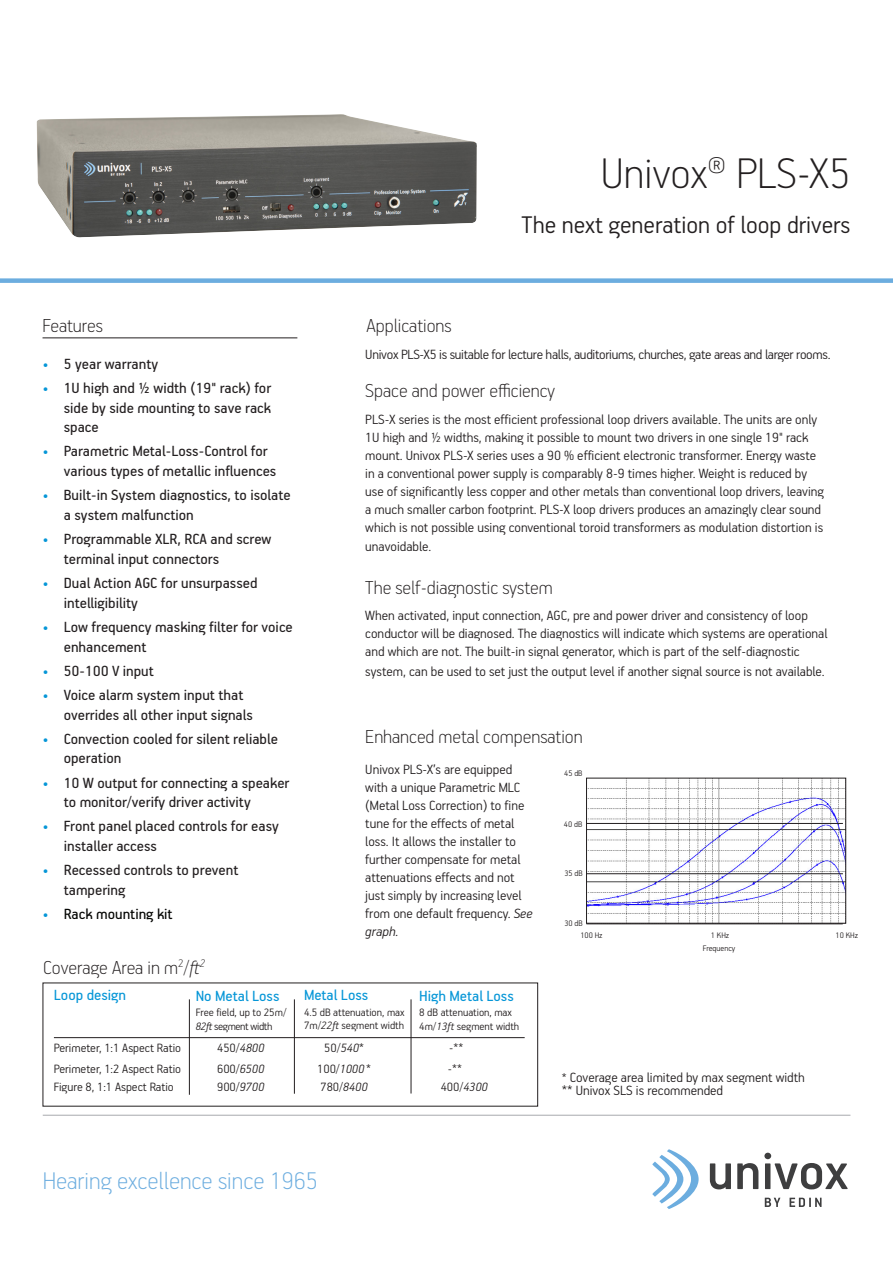
<style>
.page{position:relative;width:893px;height:1263px;background:#fff}
.page>*{position:absolute;margin:0;border:0;box-sizing:border-box;transform-origin:0 0}
.t1{font:100 48px "PF Handbook Pro";color:#231f20}
.t2{font:300 27px "PF Handbook Pro";color:#231f20}
.t3{font:100 27px "PF Handbook Pro";color:#6caddf}
.t4{font:100 21px "PF Handbook Pro";color:#231f20}
.t5{font:16.5px/19.8px "PF Handbook Pro";color:#231f20}
.t6{font:16.5px "PF Handbook Pro";color:#0696d7}
.t7{font:16.5px "PF Handbook Pro";color:#040503}
.t8{font:300 15px/18px "PF Handbook Pro";color:#231f20}
.t9{font:300 15px "PF Handbook Pro";letter-spacing:-.02em;color:#231f20}
.t10{font:300 13.5px "PF Handbook Pro";color:#231f20}
.t11{font:300 12px/13.5px "PF Handbook Pro";color:#231f20}
.t12{font:300 9px/11.6px "PF Handbook Pro";color:#231f20}
.s1{color:#0696d7}
.s2{font-style:italic}
.s3{font-size:13.5px}
</style>
<div class="page">
<hr style="left:43px;top:1115px;width:807px;height:1px;background:#a8a9ad">
<div style="left:0;top:278px;width:893px;height:5px;background:#6caddf"></div>
<svg style="left:710px;top:1163px;width:21px;height:26px"></svg>
<svg style="left:737px;top:1163px;width:21px;height:26px"></svg>
<svg style="left:764px;top:1153px;width:84px;height:36px"></svg>
<svg style="left:652px;top:1149px;width:47px;height:60px"></svg>
<svg style="left:765px;top:1198px;width:15px;height:9px"></svg>
<svg style="left:789px;top:1198px;width:32px;height:9px"></svg>
<hr style="left:43px;top:337px;width:254px;height:1px;background:#231f20">
<img style="left:37px;top:114px;width:440px;height:123px">
<hr style="left:189px;top:999px;width:1px;height:96px;background:#231f20">
<hr style="left:294px;top:999px;width:1px;height:95px;background:#231f20">
<hr style="left:411px;top:999px;width:1px;height:94px;background:#231f20">
<hr style="left:54px;top:1037px;width:471px;height:1px;background:#231f20">
<img style="left:588px;top:780px;width:256px;height:141px">
<div style="left:586px;top:778px;width:260px;height:145px;border:1px solid #231f20"></div>
<hr style="left:586px;top:923px;width:257px;height:1px;background:#231f20">
<hr style="left:586px;top:873px;width:257px;height:1px;background:#231f20">
<hr style="left:586px;top:823px;width:257px;height:1px;background:#231f20">
<h1 class="t1" style="left:601px;top:144px;width:251px">Univox® PLS-X5</h1>
<h2 class="t2" style="left:522px;top:208px;width:330px">The next generation of loop drivers</h2>
<h3 class="t4" style="left:43px;top:313px;width:62px">Features</h3>
<p class="t5" style="left:43px;top:353px;width:117px"><span class="s1">•</span> 5 year warranty</p>
<p class="t5" style="left:64px;top:377px;width:209px;text-align:justify;text-indent:-21px"><span class="s1">•</span> 1U high and ½ width (19" rack) for side by side mounting to save rack space</p>
<p class="t5" style="left:64px;top:441px;width:214px;text-indent:-21px"><span class="s1">•</span> Parametric Metal-Loss-Control for various types of metallic influences</p>
<p class="t5" style="left:64px;top:485px;width:228px;text-indent:-21px"><span class="s1">•</span> Built-in System diagnostics, to isolate a system malfunction</p>
<p class="t5" style="left:64px;top:529px;width:209px;text-indent:-21px"><span class="s1">•</span> Programmable XLR, RCA and screw terminal input connectors</p>
<p class="t5" style="left:64px;top:572px;width:195px;text-indent:-21px"><span class="s1">•</span> Dual Action AGC for unsurpassed intelligibility</p>
<p class="t5" style="left:64px;top:616px;width:231px;text-indent:-21px"><span class="s1">•</span> Low frequency masking filter for voice enhancement</p>
<p class="t5" style="left:43px;top:660px;width:113px"><span class="s1">•</span> 50-100 V input</p>
<p class="t5" style="left:64px;top:684px;width:191px;text-indent:-21px"><span class="s1">•</span> Voice alarm system input that overrides all other input signals</p>
<p class="t5" style="left:64px;top:728px;width:216px;text-indent:-21px"><span class="s1">•</span> Convection cooled for silent reliable operation</p>
<p class="t5" style="left:64px;top:772px;width:227px;text-indent:-21px"><span class="s1">•</span> 10 W output for connecting a speaker to monitor/verify driver activity</p>
<p class="t5" style="left:64px;top:816px;width:217px;text-indent:-21px"><span class="s1">•</span> Front panel placed controls for easy installer access</p>
<p class="t5" style="left:64px;top:860px;width:176px;text-indent:-21px"><span class="s1">•</span> Recessed controls to prevent tampering</p>
<p class="t7" style="left:43px;top:904px;width:132px"><span class="s1">•</span> Rack mounting kit</p>
<h3 class="t4" style="left:367px;top:313px;width:87px">Applications</h3>
<p class="t9" style="left:365px;top:345px;width:467px">Univox PLS-X5 is suitable for lecture halls, auditoriums, churches, gate areas and larger rooms.</p>
<h3 class="t4" style="left:365px;top:378px;width:191px">Space and power efficiency</h3>
<p class="t8" style="left:365px;top:409px;width:460px">PLS-X series is the most efficient professional loop drivers available. The units are only 1U high and ½ widths, making it possible to mount two drivers in one single 19" rack mount. Univox PLS-X series uses a 90 % efficient electronic transformer. Energy waste in a conventional power supply is comparably 8-9 times higher. Weight is reduced by use of significantly less copper and other metals than conventional loop drivers, leaving a much smaller carbon footprint. PLS-X loop drivers produces an amazingly clear sound which is not possible using conventional toroid transformers as modulation distortion is</p>
<p class="t8" style="left:365px;top:537px;width:68px">unavoidable.</p>
<h3 class="t4" style="left:365px;top:574px;width:189px">The self-diagnostic system</h3>
<p class="t8" style="left:365px;top:606px;width:464px">When activated, input connection, AGC, pre and power driver and consistency of loop conductor will be diagnosed. The diagnostics will indicate which systems are operational and which are not. The built-in signal generator, which is part of the self-diagnostic</p>
<p class="t8" style="left:365px;top:662px;width:461px">system, can be used to set just the output level if another signal source is not available.</p>
<h3 class="t4" style="left:365px;top:724px;width:219px">Enhanced metal compensation</h3>
<p class="t8" style="left:365px;top:760px;width:169px">Univox PLS-X’s are equipped with a unique Parametric MLC (Metal Loss Correction) to fine tune for the effects of metal loss. It allows the installer to further compensate for metal attenuations effects and not just simply by increasing level from one default frequency. <span class="s2">See graph.</span></p>
<p class="t12" style="left:564px;top:767px;width:20px">45 dB</p>
<p class="t12" style="left:564px;top:818px;width:20px">40 dB</p>
<p class="t12" style="left:564px;top:867px;width:20px">35 dB</p>
<p class="t12" style="left:580px;top:917px;width:24px;text-indent:-16px">30 dB<br>100 Hz</p>
<p class="t12" style="left:711px;top:929px;width:20px">1 KHz</p>
<p class="t12" style="left:835px;top:929px;width:24px">10 KHz</p>
<p class="t12" style="left:703px;top:942px;width:34px">Frequency</p>
<h3 class="t4" style="left:43px;top:955px;width:163px">Coverage Area in m<sup>2</sup>/<span class="s2">ft</span><sup>2</sup></h3>
<p class="t6" style="left:54px;top:985px;width:74px">Loop design</p>
<p class="t6" style="left:196px;top:985px;width:85px">No Metal Loss</p>
<p class="t11" style="left:196px;top:1005px;width:92px">Free field, up to 25m/<br><span class="s2">82ft</span> segment width</p>
<p class="t6" style="left:304px;top:985px;width:66px">Metal Loss</p>
<p class="t11" style="left:304px;top:1005px;width:102px">4.5 dB attenuation, max<br>7m/<span class="s2">22ft</span> segment width</p>
<p class="t6" style="left:419px;top:985px;width:96px">High Metal Loss</p>
<p class="t11" style="left:419px;top:1005px;width:102px">8 dB attenuation, max<br>4m/<span class="s2">13ft</span> segment width</p>
<p class="t10" style="left:54px;top:1040px;width:129px">Perimeter, 1:1 Aspect Ratio</p>
<p class="t10" style="left:217px;top:1040px;width:49px">450/<span class="s2">4800</span></p>
<p class="t10" style="left:324px;top:1040px;width:41px">50/<span class="s2">540</span>*</p>
<p class="t10" style="left:449px;top:1040px;width:16px">-**</p>
<p class="t10" style="left:54px;top:1060px;width:129px">Perimeter, 1:2 Aspect Ratio</p>
<p class="t10" style="left:217px;top:1060px;width:49px">600/<span class="s2">6500</span></p>
<p class="t10" style="left:317px;top:1060px;width:55px">100/<span class="s2">1000</span> *</p>
<p class="t10" style="left:448px;top:1060px;width:16px">-**</p>
<p class="t10" style="left:54px;top:1079px;width:122px">Figure 8, 1:1 Aspect Ratio</p>
<p class="t10" style="left:217px;top:1079px;width:49px">900/<span class="s2">9700</span></p>
<p class="t10" style="left:320px;top:1079px;width:49px">780/<span class="s2">8400</span></p>
<p class="t10" style="left:441px;top:1079px;width:49px">400/<span class="s2">4300</span></p>
<h2 class="t3" style="left:43px;top:1164px;width:277px">Hearing excellence since 1965</h2>
<p class="t8" style="left:562px;top:1070px;width:245px;line-height:13.5px"><span class="s3">*</span> Coverage area limited by max segment width ** Univox SLS is recommended</p>
</div>
